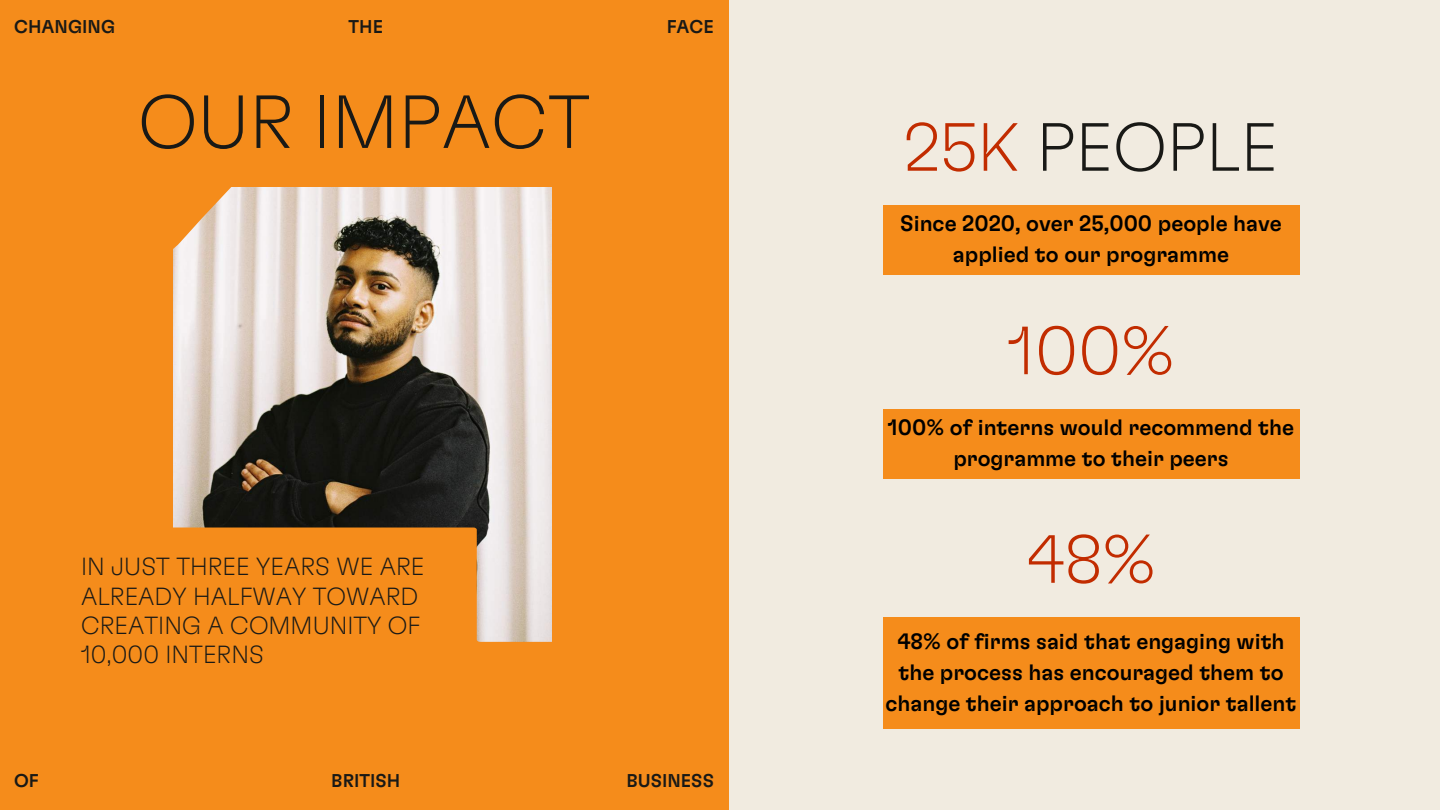
<style>
.page{position:relative;width:1440px;height:810px;background:#f1ebe0}
.page>*{position:absolute;margin:0;border:0;box-sizing:border-box;transform-origin:0 0}
.t1{font:100 75px "GT Flexa";color:#191916}
.t2{font:100 67.95px "GT Flexa";color:#191916}
.t3{font:100 67.95px "GT Flexa";color:#c22c00}
.t4{font:100 24.75px/29.2px "GT Flexa";color:#191916}
.t5{font:500 22.27px/30.9px "GT Flexa";color:#000;text-align:center}
.t6{font:500 18.52px "GT Flexa";color:#191916}
.s1{color:#c22c00}
</style>
<div class="page">
<div style="left:883px;top:206px;width:416px;height:69px;background:#f58c1b"></div>
<div style="left:883px;top:409px;width:416px;height:69px;background:#f58c1b"></div>
<div style="left:883px;top:618px;width:416px;height:111px;background:#f58c1b"></div>
<div style="left:0;top:0;width:728px;height:810px;background:#f58c1b"></div>
<svg style="left:173px;top:187px;width:379px;height:455px"></svg>
<p class="t6" style="left:14px;top:18px;width:103px">CHANGING</p>
<p class="t6" style="left:349px;top:18px;width:36px">THE</p>
<h1 class="t1" style="left:138px;top:88px;width:453px">OUR IMPACT</h1>
<p class="t6" style="left:667px;top:18px;width:49px">FACE</p>
<p class="t6" style="left:14px;top:772px;width:26px">OF</p>
<p class="t4" style="left:81px;top:553px;width:345px">IN JUST THREE YEARS WE ARE<br>ALREADY HALFWAY TOWARD</p>
<p class="t4" style="left:81px;top:612px;width:341px">CREATING A COMMUNITY OF<br>10,000 INTERNS</p>
<p class="t6" style="left:331px;top:772px;width:71px">BRITISH</p>
<p class="t6" style="left:626px;top:772px;width:89px">BUSINESS</p>
<h2 class="t2" style="left:904px;top:116px;width:376px"><span class="s1">25K</span> PEOPLE</h2>
<p class="t5" style="left:900px;top:209px;width:383px">Since 2020, over 25,000 people have applied to our programme</p>
<h2 class="t3" style="left:1008px;top:320px;width:168px">100%</h2>
<p class="t5" style="left:888px;top:413px;width:408px">100% of interns would recommend the programme to their peers</p>
<h2 class="t3" style="left:1027px;top:528px;width:130px">48%</h2>
<p class="t5" style="left:886px;top:627px;width:412px">48% of firms said that engaging with the process has encouraged them to change their approach to junior tallent</p>
</div>
